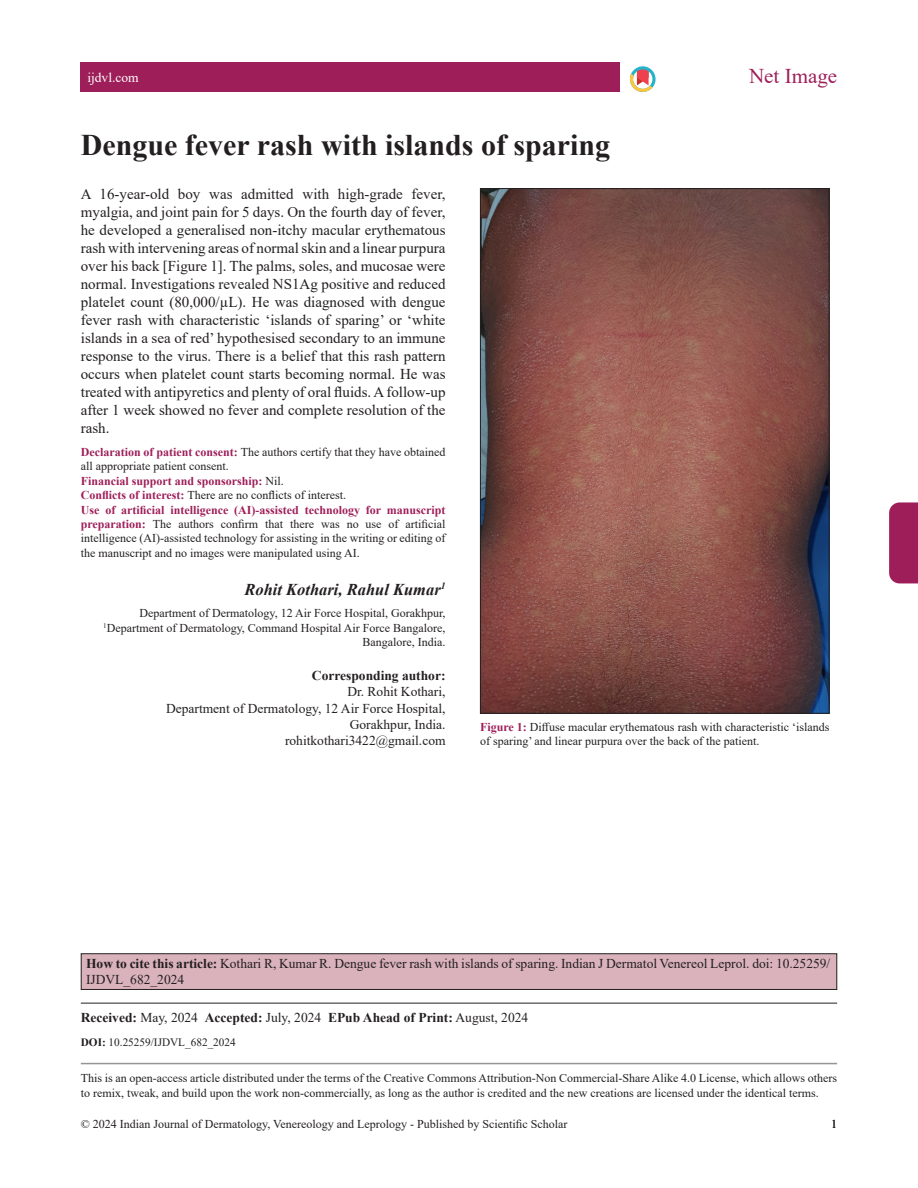
<style>
.page{position:relative;width:918px;height:1188px;background:#fff}
.page>*{position:absolute;margin:0;border:0;box-sizing:border-box;transform-origin:0 0}
.title-text{font:700 30px "Times New Roman";color:#231f20}
.suptit{font:21px "Times New Roman";color:#9e1e59}
.aut-grp_R{font:italic 700 16.5px "Times New Roman";color:#231f20}
.para_firstDropCaps{font:15px/18px "Times New Roman";color:#231f20;text-align:justify}
.citation_para{font:13.5px/16.2px "Times New Roman";color:#231f20}
.cores-author_R{font:13.5px/16.2px "Times New Roman";color:#231f20;text-align:right}
.article_info_rule{font:700 13.5px "Times New Roman";color:#231f20}
.t1{font:13.5px "Times New Roman";color:#fff}
.Head-A{font:12px/14.4px "Times New Roman";color:#231f20}
.aut-aff_R{font:12px/14.4px "Times New Roman";color:#231f20;text-align:right}
.float_figure_figure{font:12px/14.4px "Times New Roman";color:#231f20}
.Head-A-2{font:700 12px "Times New Roman";color:#9e1e59}
.doi_para{font:11.25px "Times New Roman";color:#231f20}
.s1{font-weight:700;color:#9e1e59}
.s2{font-weight:400;color:#231f20}
.s3{font-weight:700}
.s4{font-weight:400}
</style>
<div class="page">
<div style="left:889px;top:502px;width:29px;height:81px;background:#9e1e59"></div>
<hr style="left:81px;top:1063px;width:756px;height:1px;background:#939598">
<svg style="left:630px;top:66px;width:25px;height:26px"></svg>
<div style="left:81px;top:62px;width:539px;height:30px;background:#9e1e59"></div>
<div style="left:81px;top:954px;width:756px;height:35px;background:#dab2bb"></div>
<div style="left:81px;top:953px;width:756px;height:37px;border:1px solid #231f20"></div>
<hr style="left:81px;top:1003px;width:756px;height:1px;background:#231f20">
<img style="left:482px;top:190px;width:345px;height:522px">
<p class="t1" style="left:87px;top:68px;width:53px">ijdvl.com</p>
<p class="suptit" style="left:749px;top:62px;width:90px">Net Image</p>
<p class="title-text" style="left:81px;top:123px;width:531px">Dengue fever rash with islands of sparing</p>
<p class="para_firstDropCaps" style="left:81px;top:184px;width:366px">A 16-year-old boy was admitted with high-grade fever, myalgia, and joint pain for 5 days. On the fourth day of fever, he developed a generalised non-itchy macular erythematous rash with intervening areas of normal skin and a linear purpura over his back [Figure 1]. The palms, soles, and mucosae were normal. Investigations revealed NS1Ag positive and reduced platelet count (80,000/µL). He was diagnosed with dengue fever rash with characteristic ‘islands of sparing’ or ‘white islands in a sea of red’ hypothesised secondary to an immune response to the virus. There is a belief that this rash pattern occurs when platelet count starts becoming normal. He was treated with antipyretics and plenty of oral fluids. A follow-up after 1 week showed no fever and complete resolution of the rash.</p>
<p class="Head-A" style="left:81px;top:444px;width:366px"><span class="s1">Declaration of patient consent:</span> The authors certify that they have obtained all appropriate patient consent.</p>
<p class="Head-A-2" style="left:81px;top:472px;width:205px">Financial support and sponsorship: <span class="s2">Nil.</span></p>
<p class="Head-A" style="left:81px;top:488px;width:267px"><span class="s1">Conflicts of interest:</span> There are no conflicts of interest.</p>
<p class="Head-A" style="left:81px;top:502px;width:366px;text-align:justify"><span class="s1">Use of artificial intelligence (AI)-assisted technology for manuscript preparation:</span> The authors confirm that there was no use of artificial intelligence (AI)-assisted technology for assisting in the writing or editing of the manuscript and no images were manipulated using AI.</p>
<p class="aut-grp_R" style="left:245px;top:578px;width:203px">Rohit Kothari, Rahul Kumar<sup>1</sup></p>
<p class="aut-aff_R" style="left:103px;top:606px;width:344px">Department of Dermatology, 12 Air Force Hospital, Gorakhpur,<br><sup>1</sup>Department of Dermatology, Command Hospital Air Force Bangalore,<br>Bangalore, India.</p>
<p class="cores-author_R" style="left:166px;top:667px;width:281px"><span class="s3">Corresponding author:<br></span>Dr. Rohit Kothari,<br>Department of Dermatology, 12 Air Force Hospital,<br>Gorakhpur, India.<br>rohitkothari3422@gmail.com</p>
<p class="float_figure_figure" style="left:480px;top:719px;width:351px"><span class="s1">Figure 1:</span> Diffuse macular erythematous rash with characteristic ‘islands of sparing’ and linear purpura over the back of the patient.</p>
<p class="citation_para" style="left:86px;top:955px;width:746px"><span class="s3">How to cite this article:</span> Kothari R, Kumar R. Dengue fever rash with islands of sparing. Indian J Dermatol Venereol Leprol. doi: 10.25259/<br>IJDVL_682_2024</p>
<p class="article_info_rule" style="left:81px;top:1007px;width:449px">Received: <span class="s4">May, 2024</span> Accepted: <span class="s4">July, 2024</span> EPub Ahead of Print: <span class="s4">August, 2024</span></p>
<p class="doi_para" style="left:81px;top:1034px;width:156px"><span class="s3">DOI:</span> 10.25259/IJDVL_682_2024</p>
<p class="Head-A" style="left:81px;top:1070px;width:758px;line-height:15px">This is an open-access article distributed under the terms of the Creative Commons Attribution-Non Commercial-Share Alike 4.0 License, which allows others to remix, tweak, and build upon the work non-commercially, as long as the author is credited and the new creations are licensed under the identical terms.</p>
<p class="Head-A" style="left:81px;top:1117px;width:488px">© 2024 Indian Journal of Dermatology, Venereology and Leprology - Published by Scientific Scholar</p>
<p class="Head-A" style="left:831px;top:1117px;width:7px">1</p>
</div>
